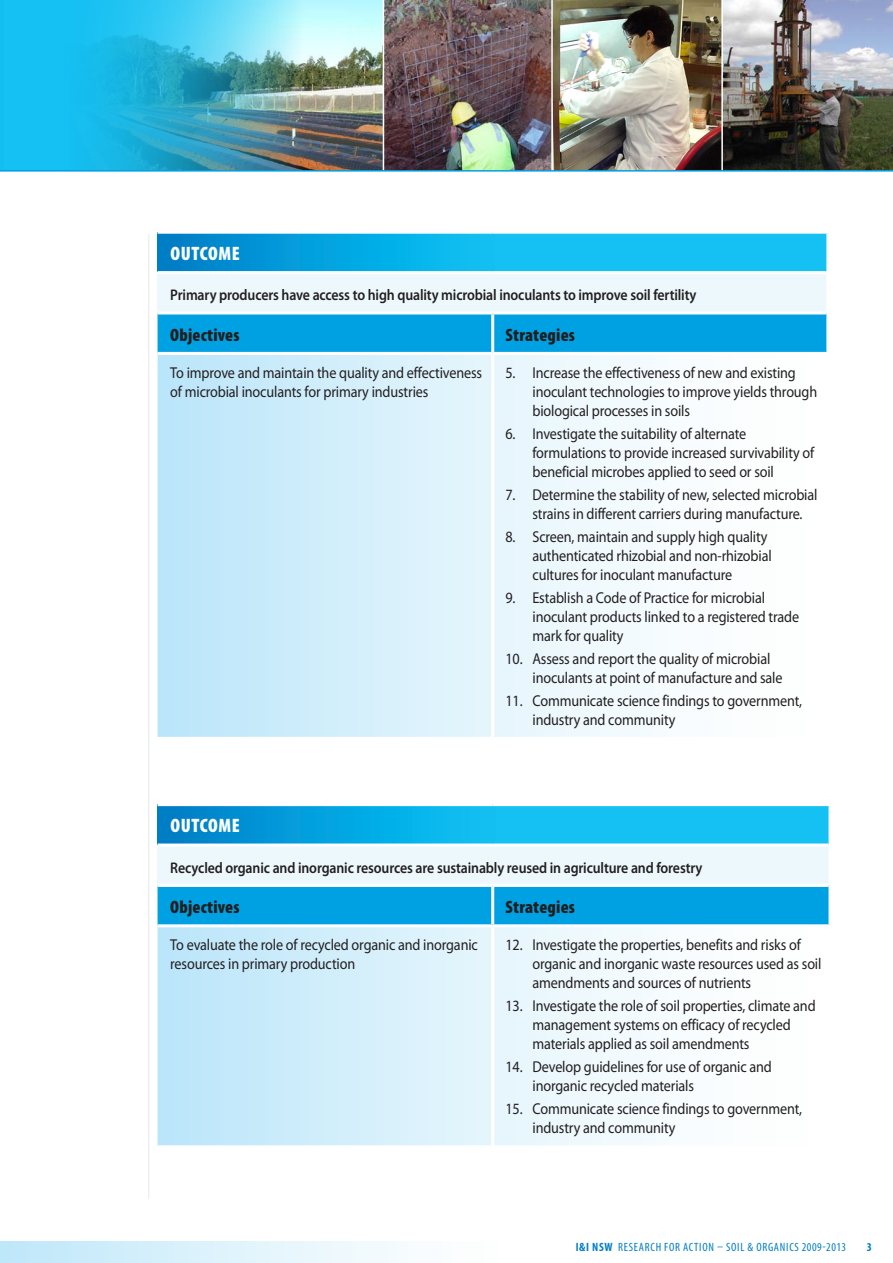
<style>
.page{position:relative;width:893px;height:1263px;background:#fff}
.page>*{position:absolute;margin:0;border:0;box-sizing:border-box;transform-origin:0 0}
.table_heading_1{font:900 condensed 19.5px "Myriad Pro";letter-spacing:.03em;color:#fff}
.table_heading_2{font:900 condensed 18px "Myriad Pro";letter-spacing:.01em;color:#231f20}
.sequ{font:15.75px/18.9px "Myriad Pro";letter-spacing:-.01em;color:#231f20;scale:.9 1}
.table_3{font:15.75px/18.9px "Myriad Pro";letter-spacing:-.01em;color:#231f20;scale:.9 1}
.Sequ4{font:15.75px/18.9px "Myriad Pro";letter-spacing:-.01em;color:#231f20;scale:.9 1}
.table_heading_3{font:600 15.45px "Myriad Pro";letter-spacing:-.01em;color:#231f20;scale:.9 1}
.sub_head{font:condensed 12px "Myriad Pro";letter-spacing:.04em;color:#007ec5}
.sub_head-2{font:condensed 12px "Myriad Pro";letter-spacing:.06em;color:#007ec5}
.sub_head-3{font:700 condensed 12px "Myriad Pro";color:#007ec5}
.s1{font-weight:400}
</style>
<div class="page">
<div style="left:0;top:0;width:893px;height:170px;background:#15c0f2"></div>
<img style="left:100px;top:0;width:793px;height:170px">
<hr style="left:0;top:170px;width:893px;height:2px;background:#00a1e3">
<div style="left:0;top:1242px;width:569px;height:21px;background:linear-gradient(to right,#c2e8fa,#fff)"></div>
<hr style="left:148px;top:234px;width:1px;height:965px;background:#d1d2d4">
<hr style="left:551px;top:0;width:2px;height:170px;background:#fff">
<hr style="left:383px;top:0;width:1px;height:170px;background:#fff">
<hr style="left:721px;top:0;width:2px;height:170px;background:#fff">
<svg style="left:158px;top:234px;width:668px;height:37px;background:#0cb0e7"></svg>
<div style="left:158px;top:273px;width:670px;height:40px;background:#edf8fd"></div>
<div style="left:158px;top:314px;width:668px;height:38px;background:#00a1e3"></div>
<svg style="left:158px;top:355px;width:495px;height:382px"></svg>
<hr style="left:491px;top:355px;width:3px;height:382px;background:#fff">
<hr style="left:158px;top:271px;width:335px;height:3px;background:#fff">
<hr style="left:493px;top:271px;width:333px;height:3px;background:#fff">
<hr style="left:158px;top:311px;width:335px;height:3px;background:#fff">
<hr style="left:493px;top:311px;width:333px;height:3px;background:#fff">
<hr style="left:826px;top:273px;width:3px;height:40px;background:#fff">
<hr style="left:491px;top:314px;width:3px;height:38px;background:#fff">
<svg style="left:158px;top:806px;width:670px;height:37px;background:#0db0e7"></svg>
<div style="left:158px;top:845px;width:672px;height:40px;background:#edf8fd"></div>
<div style="left:158px;top:887px;width:670px;height:37px;background:#00a1e3"></div>
<svg style="left:158px;top:927px;width:497px;height:218px;background:#d8f0fb"></svg>
<hr style="left:491px;top:927px;width:3px;height:218px;background:#fff">
<hr style="left:158px;top:843px;width:335px;height:3px;background:#fff">
<hr style="left:493px;top:843px;width:335px;height:3px;background:#fff">
<hr style="left:158px;top:884px;width:335px;height:3px;background:#fff">
<hr style="left:493px;top:884px;width:335px;height:3px;background:#fff">
<hr style="left:828px;top:845px;width:3px;height:40px;background:#fff">
<hr style="left:491px;top:887px;width:3px;height:37px;background:#fff">
<p class="table_heading_1" style="left:170px;top:242px;width:71px">Outcome</p>
<p class="table_heading_3" style="left:170px;top:285px;width:586px">Primary producers have access to high quality microbial inoculants to improve soil fertility</p>
<p class="table_heading_2" style="left:170px;top:325px;width:71px">Objectives</p>
<p class="table_heading_2" style="left:505px;top:325px;width:71px">Strategies</p>
<p class="table_3" style="left:170px;top:363px;width:348px">To improve and maintain the quality and effectiveness of microbial inoculants for primary industries</p>
<p class="Sequ4" style="left:532px;top:363px;width:318px;text-indent:-27px">5. Increase the effectiveness of new and existing inoculant technologies to improve yields through biological processes in soils</p>
<p class="sequ" style="left:532px;top:424px;width:314px;text-indent:-27px">6. Investigate the suitability of alternate formulations to provide increased survivability of beneficial microbes applied to seed or soil</p>
<p class="sequ" style="left:532px;top:485px;width:318px;text-indent:-27px">7. Determine the stability of new, selected microbial strains in different carriers during manufacture.</p>
<p class="sequ" style="left:532px;top:527px;width:267px;text-indent:-27px">8. Screen, maintain and supply high quality authenticated rhizobial and non-rhizobial cultures for inoculant manufacture</p>
<p class="sequ" style="left:532px;top:588px;width:298px;text-indent:-27px">9. Establish a Code of Practice for microbial inoculant products linked to a registered trade mark for quality</p>
<p class="sequ" style="left:532px;top:649px;width:279px;text-indent:-27px">10. Assess and report the quality of microbial inoculants at point of manufacture and sale</p>
<p class="sequ" style="left:532px;top:691px;width:301px;text-indent:-27px">11. Communicate science findings to government, industry and community</p>
<p class="table_heading_1" style="left:170px;top:815px;width:71px">Outcome</p>
<p class="table_heading_3" style="left:170px;top:858px;width:593px">Recycled organic and inorganic resources are sustainably reused in agriculture and forestry</p>
<p class="table_heading_2" style="left:170px;top:897px;width:71px">Objectives</p>
<p class="table_heading_2" style="left:505px;top:897px;width:71px">Strategies</p>
<p class="table_3" style="left:170px;top:935px;width:343px">To evaluate the role of recycled organic and inorganic resources in primary production</p>
<p class="sequ" style="left:532px;top:935px;width:323px;text-indent:-27px">12. Investigate the properties, benefits and risks of organic and inorganic waste resources used as soil amendments and sources of nutrients</p>
<p class="sequ" style="left:532px;top:996px;width:316px;text-indent:-27px">13. Investigate the role of soil properties, climate and management systems on efficacy of recycled materials applied as soil amendments</p>
<p class="sequ" style="left:532px;top:1057px;width:268px;text-indent:-27px">14. Develop guidelines for use of organic and inorganic recycled materials</p>
<p class="sequ" style="left:532px;top:1099px;width:301px;text-indent:-27px">15. Communicate science findings to government, industry and community</p>
<p class="sub_head-3" style="left:576px;top:1239px;width:49px">I&amp;I NSW <span class="s1">RESEAR</span></p>
<p class="sub_head-2" style="left:650px;top:1239px;width:82px">CH FOR ACTION – SOIL</p>
<p class="sub_head" style="left:747px;top:1239px;width:100px">&amp; ORGANI CS 2009-2013</p>
<p class="sub_head-3" style="left:867px;top:1239px;width:7px">3</p>
</div>
